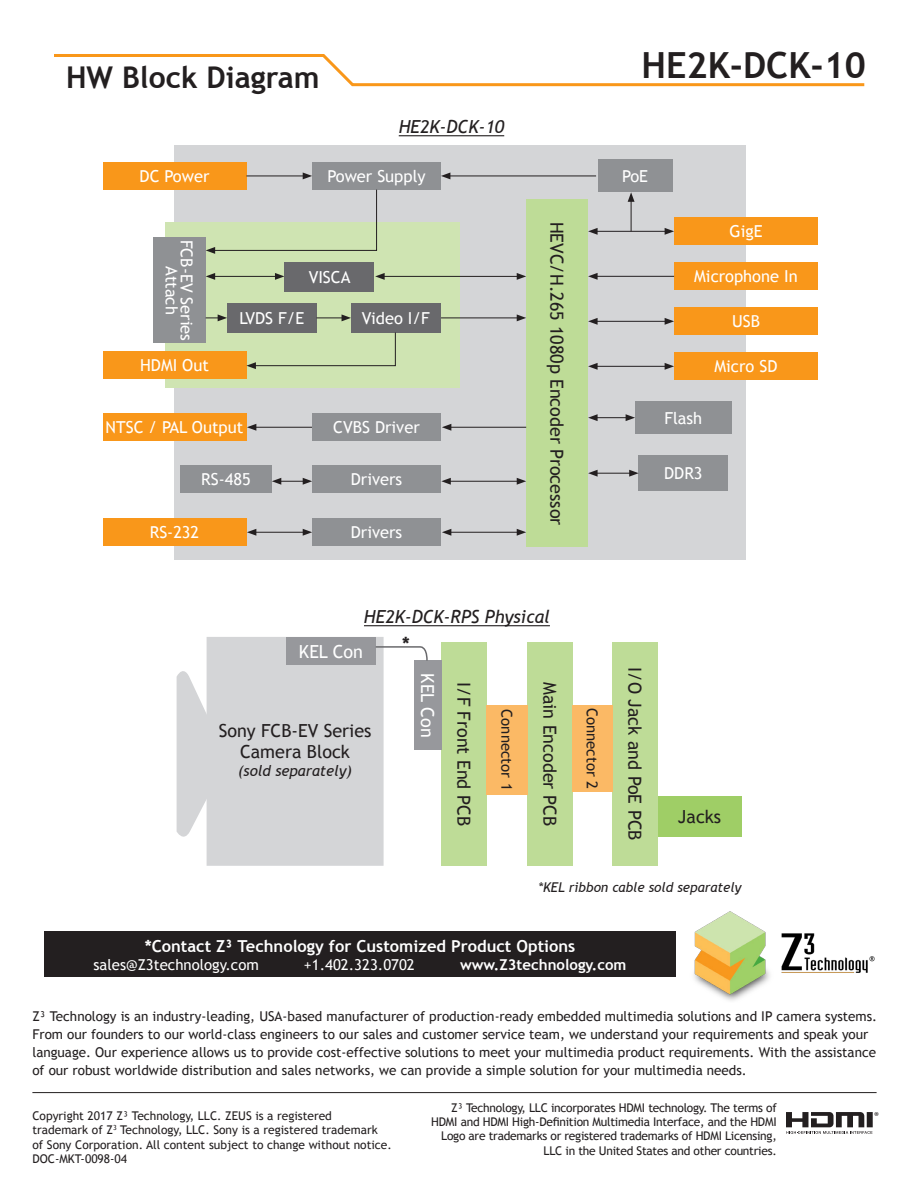
<style>
.page{position:relative;width:918px;height:1188px;background:#fff}
.page>*{position:absolute;margin:0;border:0;box-sizing:border-box;transform-origin:0 0}
.t1{font:700 36px "Trebuchet MS";color:#231f20}
.t2{font:700 30px "Trebuchet MS";color:#231f20}
.t3{font:18px "Trebuchet MS";color:#231f20}
.t4{font:italic 18px "Trebuchet MS";color:#231f20}
.t5{font:18px "Trebuchet MS";color:#fff}
.t6{font:700 18px "Trebuchet MS";color:#231f20}
.t7{font:16.5px/15px "Trebuchet MS";color:#fff;text-align:center}
.t8{font:700 16.5px "Trebuchet MS";color:#fff}
.t9{font:15px "Trebuchet MS";color:#fff}
.t10{font:700 15px "Trebuchet MS";color:#fff}
.t11{font:15px "Trebuchet MS";color:#231f20}
.t12{font:italic 15px "Trebuchet MS";color:#231f20}
.t13{font:13.5px/18px "Trebuchet MS";color:#231f20}
.t14{font:italic 13.5px "Trebuchet MS";color:#231f20}
.t15{font:12px/14.4px "Trebuchet MS";letter-spacing:-.02em;color:#231f20;text-align:right}
.t16{font:12px "Trebuchet MS";color:#231f20}
.t17{font:11.55px "Myriad Pro";color:#231f20}
</style>
<div class="page">
<div style="left:175px;top:146px;width:571px;height:414px;background:#d4d5d7"></div>
<div style="left:165px;top:222px;width:295px;height:166px;background:#cfe4b2"></div>
<hr style="left:32px;top:1092px;width:845px;height:1px;background:#231f20">
<svg style="left:54px;top:54px;width:811px;height:33px"></svg>
<div style="left:103px;top:162px;width:143px;height:28px;background:#f9971a"></div>
<div style="left:526px;top:200px;width:62px;height:347px;background:#bedc97"></div>
<div style="left:153px;top:238px;width:53px;height:105px;background:#8f9194"></div>
<svg style="left:786px;top:1112px;width:87px;height:22px"></svg>
<hr style="left:213px;top:276px;width:64px;height:1px;background:#231f20">
<svg style="left:206px;top:273px;width:9px;height:7px"></svg>
<svg style="left:275px;top:273px;width:9px;height:7px"></svg>
<div style="left:639px;top:456px;width:89px;height:35px;background:#8f9194"></div>
<svg style="left:206px;top:314px;width:21px;height:7px"></svg>
<div style="left:312px;top:162px;width:129px;height:28px;background:#8f9194"></div>
<hr style="left:246px;top:176px;width:59px;height:1px;background:#231f20">
<svg style="left:303px;top:172px;width:9px;height:7px"></svg>
<div style="left:44px;top:931px;width:632px;height:46px;background:#231f20"></div>
<img style="left:694px;top:911px;width:181px;height:90px">
<div style="left:635px;top:401px;width:97px;height:33px;background:#8f9194"></div>
<hr style="left:254px;top:427px;width:58px;height:1px;background:#231f20">
<svg style="left:247px;top:424px;width:9px;height:7px"></svg>
<div style="left:227px;top:303px;width:90px;height:29px;background:#69696c"></div>
<div style="left:351px;top:303px;width:89px;height:30px;background:#69696c"></div>
<div style="left:284px;top:262px;width:90px;height:29px;background:#69696c"></div>
<div style="left:103px;top:413px;width:143px;height:27px;background:#f9971a"></div>
<div style="left:312px;top:413px;width:129px;height:27px;background:#8f9194"></div>
<svg style="left:272px;top:478px;width:40px;height:7px"></svg>
<hr style="left:254px;top:532px;width:51px;height:1px;background:#231f20">
<svg style="left:247px;top:529px;width:9px;height:7px"></svg>
<svg style="left:303px;top:529px;width:9px;height:7px"></svg>
<div style="left:103px;top:518px;width:143px;height:28px;background:#f9971a"></div>
<div style="left:180px;top:466px;width:92px;height:27px;background:#8f9194"></div>
<div style="left:312px;top:465px;width:129px;height:28px;background:#8f9194"></div>
<div style="left:312px;top:518px;width:129px;height:27px;background:#8f9194"></div>
<div style="left:674px;top:218px;width:144px;height:27px;background:#f9971a"></div>
<div style="left:674px;top:263px;width:144px;height:27px;background:#f9971a"></div>
<div style="left:674px;top:308px;width:144px;height:27px;background:#f9971a"></div>
<div style="left:674px;top:353px;width:144px;height:27px;background:#f9971a"></div>
<svg style="left:206px;top:189px;width:171px;height:65px"></svg>
<hr style="left:448px;top:176px;width:148px;height:1px;background:#231f20">
<svg style="left:441px;top:172px;width:9px;height:7px"></svg>
<div style="left:598px;top:160px;width:75px;height:32px;background:#8f9194"></div>
<hr style="left:595px;top:231px;width:72px;height:1px;background:#231f20">
<svg style="left:588px;top:228px;width:10px;height:7px"></svg>
<svg style="left:665px;top:228px;width:9px;height:7px"></svg>
<hr style="left:595px;top:276px;width:79px;height:1px;background:#231f20">
<svg style="left:588px;top:273px;width:10px;height:7px"></svg>
<hr style="left:595px;top:321px;width:72px;height:1px;background:#231f20">
<svg style="left:588px;top:318px;width:10px;height:7px"></svg>
<svg style="left:665px;top:318px;width:9px;height:7px"></svg>
<hr style="left:595px;top:366px;width:72px;height:1px;background:#231f20">
<svg style="left:588px;top:363px;width:10px;height:7px"></svg>
<svg style="left:665px;top:363px;width:9px;height:7px"></svg>
<hr style="left:595px;top:417px;width:33px;height:1px;background:#231f20">
<svg style="left:588px;top:414px;width:10px;height:7px"></svg>
<svg style="left:626px;top:414px;width:9px;height:7px"></svg>
<hr style="left:595px;top:473px;width:37px;height:1px;background:#231f20">
<svg style="left:588px;top:470px;width:10px;height:7px"></svg>
<svg style="left:629px;top:470px;width:10px;height:7px"></svg>
<hr style="left:399px;top:135px;width:105px;height:1px;background:#231f20">
<div style="left:441px;top:642px;width:46px;height:224px;background:#bedc97"></div>
<div style="left:528px;top:642px;width:45px;height:224px;background:#bedc97"></div>
<div style="left:612px;top:642px;width:46px;height:224px;background:#bedc97"></div>
<div style="left:486px;top:705px;width:42px;height:90px;background:#fbb965"></div>
<div style="left:572px;top:705px;width:40px;height:87px;background:#fbb965"></div>
<div style="left:658px;top:797px;width:83px;height:40px;background:#9fce66"></div>
<div style="left:414px;top:661px;width:27px;height:89px;background:#97989c"></div>
<hr style="left:364px;top:625px;width:186px;height:1px;background:#231f20">
<hr style="left:631px;top:199px;width:1px;height:32px;background:#231f20">
<svg style="left:628px;top:192px;width:7px;height:10px"></svg>
<svg style="left:317px;top:314px;width:34px;height:7px"></svg>
<hr style="left:441px;top:318px;width:78px;height:1px;background:#231f20">
<svg style="left:517px;top:314px;width:9px;height:7px"></svg>
<hr style="left:382px;top:276px;width:137px;height:1px;background:#231f20">
<svg style="left:375px;top:273px;width:10px;height:7px"></svg>
<svg style="left:517px;top:273px;width:9px;height:7px"></svg>
<hr style="left:449px;top:427px;width:77px;height:1px;background:#231f20">
<svg style="left:442px;top:424px;width:9px;height:7px"></svg>
<hr style="left:448px;top:481px;width:71px;height:1px;background:#231f20">
<svg style="left:441px;top:478px;width:10px;height:7px"></svg>
<svg style="left:517px;top:478px;width:9px;height:7px"></svg>
<hr style="left:449px;top:532px;width:70px;height:1px;background:#231f20">
<svg style="left:442px;top:529px;width:9px;height:7px"></svg>
<svg style="left:517px;top:529px;width:9px;height:7px"></svg>
<svg style="left:177px;top:637px;width:251px;height:229px"></svg>
<div style="left:103px;top:351px;width:143px;height:28px;background:#f9971a"></div>
<svg style="left:246px;top:332px;width:150px;height:37px"></svg>
<p class="t2" style="left:66px;top:58px;width:255px">HW Block Diagram</p>
<p class="t4" style="left:399px;top:116px;width:107px">HE2K-DCK-10</p>
<p class="t7" style="left:140px;top:169px;width:71px">DC Power</p>
<p class="t7" style="left:327px;top:169px;width:100px">Power Supply</p>
<p class="t7" style="left:194px;top:240px;width:103px;rotate:90deg">FCB-EV Series<br>Attach</p>
<p class="t7" style="left:140px;top:358px;width:70px">HDMI Out</p>
<p class="t7" style="left:309px;top:270px;width:43px">VISCA</p>
<p class="t7" style="left:239px;top:311px;width:66px">LVDS F/E</p>
<p class="t7" style="left:362px;top:311px;width:70px">Video I/F</p>
<p class="t7" style="left:106px;top:420px;width:139px">NTSC / PAL Output</p>
<p class="t7" style="left:333px;top:420px;width:88px">CVBS Driver</p>
<p class="t7" style="left:201px;top:472px;width:51px">RS-485</p>
<p class="t7" style="left:351px;top:472px;width:53px">Drivers</p>
<p class="t7" style="left:150px;top:525px;width:51px">RS-232</p>
<p class="t7" style="left:351px;top:525px;width:53px">Drivers</p>
<p class="t3" style="left:567px;top:222px;width:305px;rotate:90deg">HEVC/H.265 1080p Encoder Processor</p>
<p class="t1" style="left:642px;top:43px;width:226px">HE2K-DCK-10</p>
<p class="t7" style="left:622px;top:169px;width:28px">PoE</p>
<p class="t7" style="left:730px;top:224px;width:34px">GigE</p>
<p class="t7" style="left:694px;top:269px;width:105px">Microphone In</p>
<p class="t7" style="left:732px;top:314px;width:29px">USB</p>
<p class="t7" style="left:715px;top:359px;width:64px">Micro SD</p>
<p class="t7" style="left:664px;top:411px;width:39px">Flash</p>
<p class="t7" style="left:664px;top:466px;width:40px">DDR3</p>
<p class="t4" style="left:364px;top:606px;width:187px">HE2K-DCK-RPS Physical</p>
<p class="t5" style="left:299px;top:641px;width:66px">KEL Con</p>
<p class="t3" style="left:219px;top:720px;width:154px">Sony FCB-EV Series</p>
<p class="t3" style="left:240px;top:741px;width:111px">Camera Block</p>
<p class="t12" style="left:238px;top:762px;width:115px">(sold separately)</p>
<p class="t6" style="left:402px;top:633px;width:9px">*</p>
<p class="t5" style="left:438px;top:673px;width:66px;rotate:90deg">KEL Con</p>
<p class="t3" style="left:474px;top:682px;width:145px;rotate:90deg">I/F Front End PCB</p>
<p class="t3" style="left:561px;top:682px;width:145px;rotate:90deg">Main Encoder PCB</p>
<p class="t11" style="left:516px;top:709px;width:83px;rotate:90deg">Connector 1</p>
<p class="t11" style="left:601px;top:708px;width:83px;rotate:90deg">Connector 2</p>
<p class="t3" style="left:645px;top:667px;width:175px;rotate:90deg">I/O Jack and PoE PCB</p>
<p class="t3" style="left:678px;top:806px;width:45px">Jacks</p>
<p class="t14" style="left:538px;top:879px;width:205px">*KEL ribbon cable sold separately</p>
<p class="t8" style="left:145px;top:935px;width:432px">*Contact Z³ Technology for Customized Product Options</p>
<p class="t9" style="left:94px;top:955px;width:167px">sales@Z3technology.com</p>
<p class="t9" style="left:304px;top:955px;width:112px">+1.402.323.0702</p>
<p class="t10" style="left:460px;top:955px;width:168px">www.Z3technology.com</p>
<p class="t13" style="left:32px;top:1008px;width:846px">Z³ Technology is an industry-leading, USA-based manufacturer of production-ready embedded multimedia solutions and IP camera systems.<br>From our founders to our world-class engineers to our sales and customer service team, we understand your requirements and speak your language. Our experience allows us to provide cost-effective solutions to meet your multimedia product requirements. With the assistance of our robust worldwide distribution and sales networks, we can provide a simple solution for your multimedia needs.</p>
<p class="t16" style="left:32px;top:1109px;width:301px">Copyright 2017 Z³ Technology, LLC. ZEUS is a registered</p>
<p class="t16" style="left:32px;top:1123px;width:347px">trademark of Z<sup>3</sup> Technology, LLC. Sony is a registered trademark</p>
<p class="t16" style="left:32px;top:1138px;width:361px">of Sony Corporation. All content subject to change without notice.</p>
<p class="t16" style="left:32px;top:1152px;width:96px">DOC-MKT-0098-04</p>
<p class="t15" style="left:431px;top:1100px;width:347px">Z³ Technology, LLC incorporates HDMI technology. The terms of HDMI and HDMI High-Definition Multimedia Interface, and the HDMI Logo are trademarks or registered trademarks of HDMI Licensing, LLC in the United States and other countries.</p>
<p class="t17" style="left:874px;top:1109px;width:6px">®</p>
</div>
